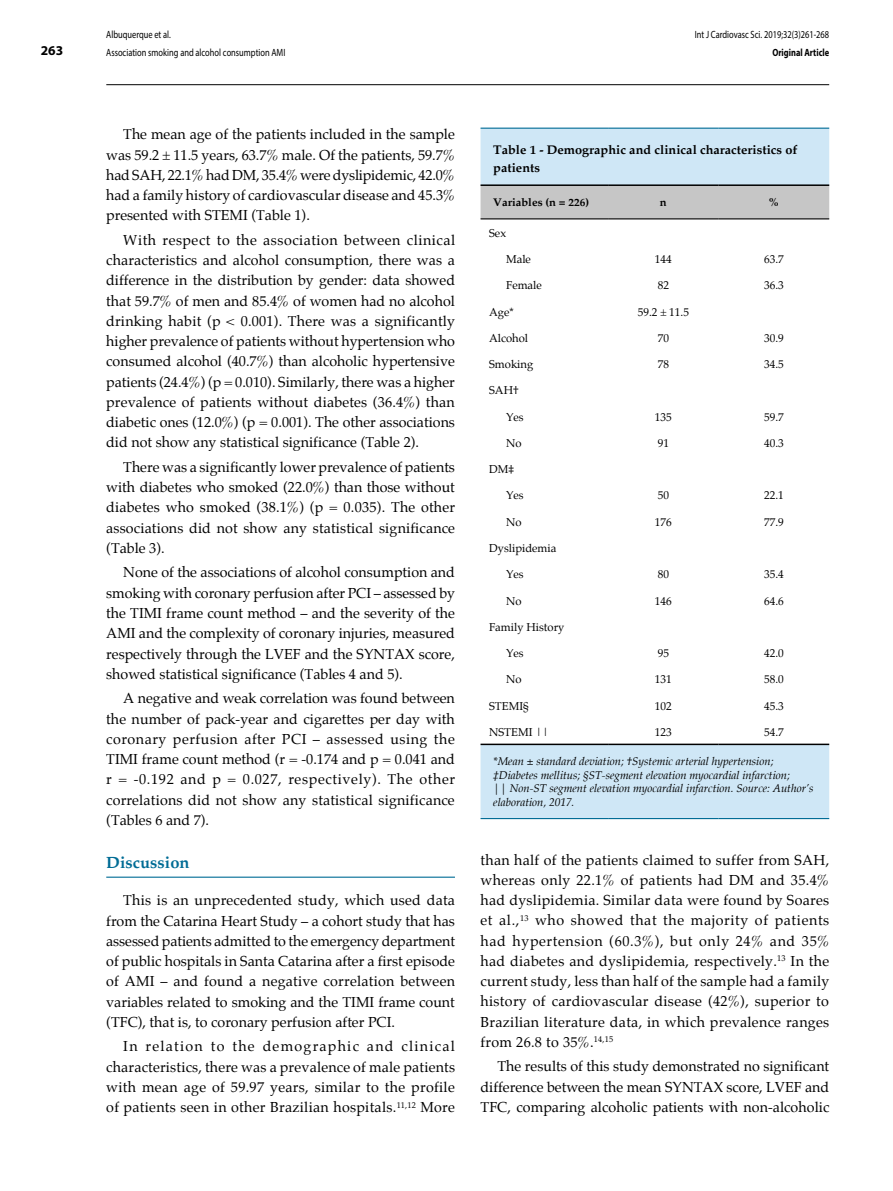
<style>
.page{position:relative;width:893px;height:1191px;background:#fff}
.page>*{position:absolute;margin:0;border:0;box-sizing:border-box;transform-origin:0 0}
.t1{font:700 16.5px "Palatino";color:#006c95}
.t2{font:14.25px/20.2px "Palatino";letter-spacing:.005em;color:#000;text-align:justify}
.t3{font:700 13.5px "Myriad Pro";color:#000}
.t4{font:700 12.75px/18px "Palatino";color:#000}
.t5{font:11.25px "Palatino";color:#000}
.t6{font:italic 11.25px/13.5px "Palatino";color:#000}
.t7{font:700 11.25px "Palatino";color:#000}
.t8{font:10.5px/18px "Myriad Pro";color:#000;scale:.8 1}
.t9{font:700 10.5px "Myriad Pro";color:#000;scale:.8 1}
</style>
<div class="page">
<hr style="left:106px;top:84px;width:723px;height:1px;background:#000">
<svg style="left:481px;top:129px;width:348px;height:689px"></svg>
<div style="left:481px;top:186px;width:348px;height:32px;background:#c6c6c6"></div>
<hr style="left:481px;top:218px;width:127px;height:1px;background:#000">
<hr style="left:608px;top:218px;width:111px;height:1px;background:#000">
<hr style="left:719px;top:218px;width:110px;height:1px;background:#000">
<hr style="left:481px;top:743px;width:127px;height:2px;background:#000">
<hr style="left:608px;top:743px;width:111px;height:2px;background:#000">
<hr style="left:719px;top:743px;width:110px;height:2px;background:#000">
<hr style="left:481px;top:818px;width:127px;height:1px;background:#006c95">
<hr style="left:608px;top:818px;width:111px;height:1px;background:#006c95">
<hr style="left:719px;top:818px;width:110px;height:1px;background:#006c95">
<hr style="left:481px;top:128px;width:127px;height:1px;background:#006c95">
<hr style="left:608px;top:128px;width:111px;height:1px;background:#006c95">
<hr style="left:719px;top:128px;width:110px;height:1px;background:#006c95">
<hr style="left:481px;top:184px;width:127px;height:2px;background:#000">
<hr style="left:608px;top:184px;width:111px;height:2px;background:#000">
<hr style="left:719px;top:184px;width:110px;height:2px;background:#000">
<hr style="left:106px;top:876px;width:349px;height:1px;background:#006c95">
<p class="t3" style="left:41px;top:42px;width:24px">263</p>
<p class="t8" style="left:106px;top:25px;width:225px">Albuquerque et al.<br>Association smoking and alcohol consumption AMI</p>
<p class="t8" style="left:695px;top:25px;width:170px">Int J Cardiovasc Sci. 2019;32(3)261-268</p>
<p class="t9" style="left:772px;top:45px;width:73px">Original Article</p>
<p class="t2" style="left:106px;top:125px;width:350px;text-indent:17px">The mean age of the patients included in the sample was 59.2 ± 11.5 years, 63.7% male. Of the patients, 59.7% had SAH, 22.1% had DM, 35.4% were dyslipidemic, 42.0% had a family history of cardiovascular disease and 45.3% presented with STEMI (Table 1).</p>
<p class="t2" style="left:106px;top:230px;width:350px;text-indent:17px">With respect to the association between clinical characteristics and alcohol consumption, there was a difference in the distribution by gender: data showed that 59.7% of men and 85.4% of women had no alcohol drinking habit (p &lt; 0.001). There was a significantly higher prevalence of patients without hypertension who consumed alcohol (40.7%) than alcoholic hypertensive patients (24.4%) (p = 0.010). Similarly, there was a higher prevalence of patients without diabetes (36.4%) than diabetic ones (12.0%) (p = 0.001). The other associations did not show any statistical significance (Table 2).</p>
<p class="t2" style="left:106px;top:457px;width:350px;text-indent:17px">There was a significantly lower prevalence of patients with diabetes who smoked (22.0%) than those without diabetes who smoked (38.1%) (p = 0.035). The other associations did not show any statistical significance (Table 3).</p>
<p class="t2" style="left:106px;top:563px;width:350px;text-indent:17px">None of the associations of alcohol consumption and smoking with coronary perfusion after PCI – assessed by the TIMI frame count method – and the severity of the AMI and the complexity of coronary injuries, measured respectively through the LVEF and the SYNTAX score, showed statistical significance (Tables 4 and 5).</p>
<p class="t2" style="left:106px;top:688px;width:350px;text-indent:17px">A negative and weak correlation was found between the number of pack-year and cigarettes per day with coronary perfusion after PCI – assessed using the TIMI frame count method (r = -0.174 and p = 0.041 and r = -0.192 and p = 0.027, respectively). The other correlations did not show any statistical significance (Tables 6 and 7).</p>
<p class="t1" style="left:106px;top:853px;width:85px">Discussion</p>
<p class="t2" style="left:106px;top:890px;width:350px;text-indent:17px">This is an unprecedented study, which used data from the Catarina Heart Study – a cohort study that has assessed patients admitted to the emergency department of public hospitals in Santa Catarina after a first episode of AMI – and found a negative correlation between variables related to smoking and the TIMI frame count (TFC), that is, to coronary perfusion after PCI.</p>
<p class="t2" style="left:106px;top:1036px;width:350px;text-indent:17px">In relation to the demographic and clinical characteristics, there was a prevalence of male patients with mean age of 59.97 years, similar to the profile of patients seen in other Brazilian hospitals.<sup>11,12</sup> More</p>
<p class="t4" style="left:493px;top:141px;width:306px">Table 1 - Demographic and clinical characteristics of patients</p>
<p class="t7" style="left:493px;top:196px;width:97px">Variables (n = 226)</p>
<p class="t7" style="left:660px;top:196px;width:8px">n</p>
<p class="t7" style="left:769px;top:196px;width:12px">%</p>
<p class="t5" style="left:489px;top:226px;width:19px">Sex</p>
<p class="t5" style="left:506px;top:253px;width:26px">Male</p>
<p class="t5" style="left:655px;top:253px;width:18px">144</p>
<p class="t5" style="left:764px;top:253px;width:21px">63.7</p>
<p class="t5" style="left:506px;top:279px;width:37px">Female</p>
<p class="t5" style="left:658px;top:279px;width:13px">82</p>
<p class="t5" style="left:764px;top:279px;width:21px">36.3</p>
<p class="t5" style="left:489px;top:305px;width:26px">Age*</p>
<p class="t5" style="left:638px;top:305px;width:53px">59.2 ± 11.5</p>
<p class="t5" style="left:489px;top:331px;width:41px">Alcohol</p>
<p class="t5" style="left:658px;top:331px;width:13px">70</p>
<p class="t5" style="left:764px;top:331px;width:21px">30.9</p>
<p class="t5" style="left:489px;top:358px;width:46px">Smoking</p>
<p class="t5" style="left:658px;top:358px;width:13px">78</p>
<p class="t5" style="left:764px;top:358px;width:21px">34.5</p>
<p class="t5" style="left:489px;top:384px;width:31px">SAH†</p>
<p class="t5" style="left:506px;top:410px;width:19px">Yes</p>
<p class="t5" style="left:655px;top:410px;width:18px">135</p>
<p class="t5" style="left:764px;top:410px;width:21px">59.7</p>
<p class="t5" style="left:506px;top:436px;width:17px">No</p>
<p class="t5" style="left:658px;top:436px;width:13px">91</p>
<p class="t5" style="left:764px;top:436px;width:21px">40.3</p>
<p class="t5" style="left:489px;top:463px;width:26px">DM‡</p>
<p class="t5" style="left:506px;top:489px;width:19px">Yes</p>
<p class="t5" style="left:658px;top:489px;width:13px">50</p>
<p class="t5" style="left:764px;top:489px;width:21px">22.1</p>
<p class="t5" style="left:506px;top:515px;width:17px">No</p>
<p class="t5" style="left:655px;top:515px;width:18px">176</p>
<p class="t5" style="left:764px;top:515px;width:21px">77.9</p>
<p class="t5" style="left:489px;top:541px;width:69px">Dyslipidemia</p>
<p class="t5" style="left:506px;top:568px;width:19px">Yes</p>
<p class="t5" style="left:658px;top:568px;width:13px">80</p>
<p class="t5" style="left:764px;top:568px;width:21px">35.4</p>
<p class="t5" style="left:506px;top:594px;width:17px">No</p>
<p class="t5" style="left:655px;top:594px;width:18px">146</p>
<p class="t5" style="left:764px;top:594px;width:21px">64.6</p>
<p class="t5" style="left:489px;top:620px;width:77px">Family History</p>
<p class="t5" style="left:506px;top:647px;width:19px">Yes</p>
<p class="t5" style="left:658px;top:647px;width:13px">95</p>
<p class="t5" style="left:764px;top:647px;width:21px">42.0</p>
<p class="t5" style="left:506px;top:673px;width:17px">No</p>
<p class="t5" style="left:655px;top:673px;width:18px">131</p>
<p class="t5" style="left:764px;top:673px;width:21px">58.0</p>
<p class="t5" style="left:489px;top:699px;width:41px">STEMI§</p>
<p class="t5" style="left:655px;top:699px;width:18px">102</p>
<p class="t5" style="left:764px;top:699px;width:21px">45.3</p>
<p class="t5" style="left:489px;top:725px;width:61px">NSTEMI ||</p>
<p class="t5" style="left:655px;top:725px;width:18px">123</p>
<p class="t5" style="left:764px;top:725px;width:21px">54.7</p>
<p class="t6" style="left:493px;top:755px;width:322px">*Mean ± standard deviation; †Systemic arterial hypertension; ‡Diabetes mellitus; §ST-segment elevation myocardial infarction;<br>|| Non-ST segment elevation myocardial infarction. Source: Author’s elaboration, 2017.</p>
<p class="t2" style="left:481px;top:850px;width:350px">than half of the patients claimed to suffer from SAH, whereas only 22.1% of patients had DM and 35.4% had dyslipidemia. Similar data were found by Soares et al.,<sup>13</sup> who showed that the majority of patients had hypertension (60.3%), but only 24% and 35% had diabetes and dyslipidemia, respectively.<sup>13</sup> In the current study, less than half of the sample had a family history of cardiovascular disease (42%), superior to Brazilian literature data, in which prevalence ranges from 26.8 to 35%.<sup>14,15</sup></p>
<p class="t2" style="left:481px;top:1056px;width:350px;text-indent:17px">The results of this study demonstrated no significant difference between the mean SYNTAX score, LVEF and TFC, comparing alcoholic patients with non-alcoholic</p>
</div>
